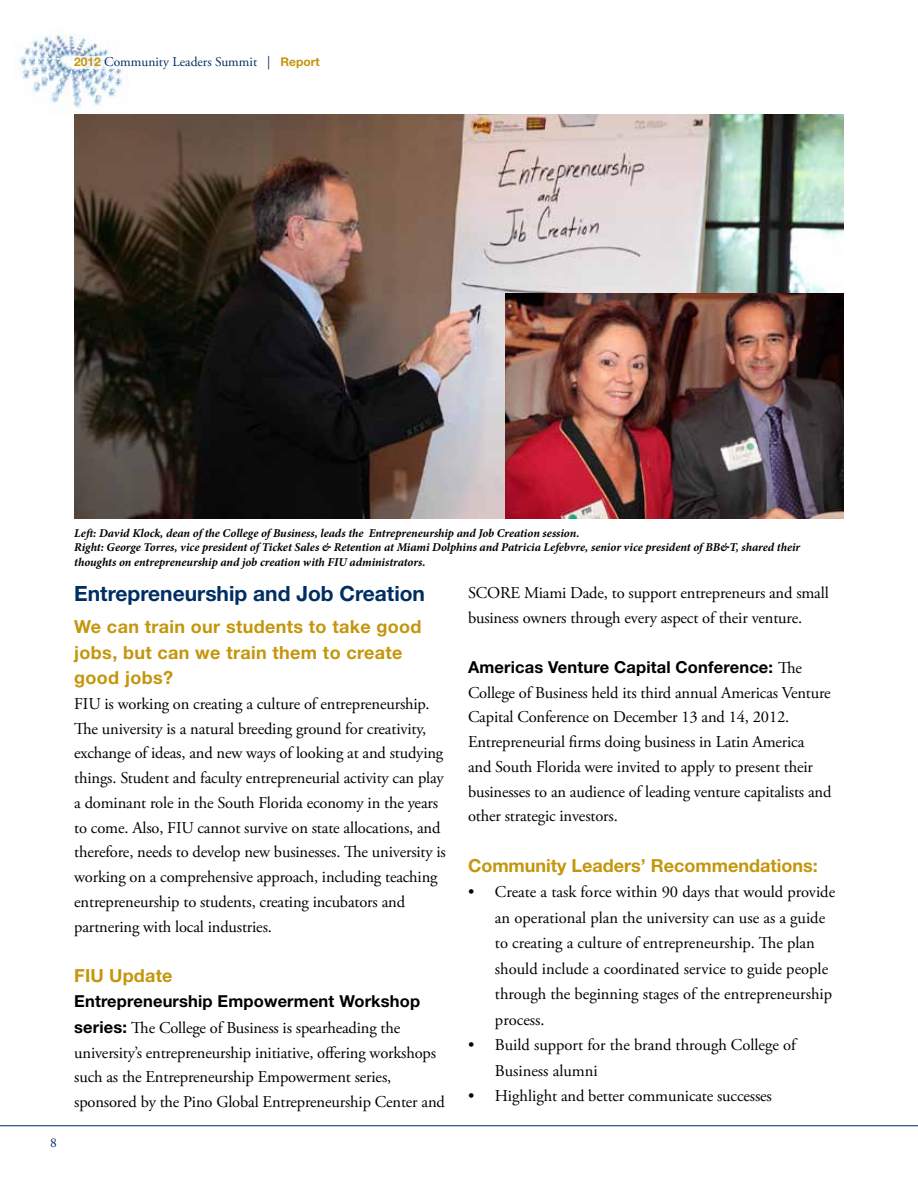
<style>
.page{position:relative;width:918px;height:1188px;background:#fff}
.page>*{position:absolute;margin:0;border:0;box-sizing:border-box;transform-origin:0 0}
.t1{font:700 21px "Helvetica Neue LT Std";color:#002d62}
.t2{font:700 18px/25.5px "Helvetica Neue LT Std";letter-spacing:.02em;color:#c4960c}
.t3{font:700 18px "Helvetica Neue LT Std";color:#c4960c}
.t4{font:16.5px/24.8px "Adobe Garamond Pro";letter-spacing:-.01em;color:#000}
.t5{font:700 16.5px "Helvetica Neue LT Std";letter-spacing:.01em;color:#000}
.t6{font:13.5px "Adobe Garamond Pro";color:#002d62}
.t7{font:italic 700 12px/14.4px "Minion Pro";letter-spacing:-.005em;color:#000}
.s1{font-family:"Helvetica Neue LT Std";font-weight:700;font-size:12px;color:#c4960c}
.s2{font-family:"Helvetica Neue LT Std";font-weight:700}
.s3{font-family:"Adobe Garamond Pro";font-weight:400}
</style>
<div class="page">
<img style="left:16px;top:34px;width:112px;height:79px">
<div style="left:72px;top:56px;width:279px;height:13px;background:#fff"></div>
<hr style="left:0;top:1125px;width:918px;height:1px;background:#002d62">
<img style="left:74px;top:115px;width:770px;height:404px">
<img style="left:505px;top:293px;width:339px;height:226px">
<p class="t6" style="left:74px;top:54px;width:247px"><span class="s1">2012</span> Community Leaders Summit | <span class="s1">Report</span></p>
<p class="t6" style="left:50px;top:1134px;width:8px">8</p>
<p class="t7" style="left:74px;top:526px;width:728px">Left: David Klock, dean of the College of Business, leads the Entrepreneurship and Job Creation session.<br>Right: George Torres, vice president of Ticket Sales &amp; Retention at Miami Dolphins and Patricia Lefebvre, senior vice president of BB&amp;T, shared their thoughts on entrepreneurship and job creation with FIU administrators.</p>
<p class="t1" style="left:74px;top:580px;width:352px">Entrepreneurship and Job Creation</p>
<p class="t2" style="left:74px;top:614px;width:349px">We can train our students to take good jobs, but can we train them to create good jobs?</p>
<p class="t4" style="left:74px;top:692px;width:373px">FIU is working on creating a culture of entrepreneurship.<br>The university is a natural breeding ground for creativity, exchange of ideas, and new ways of looking at and studying things. Student and faculty entrepreneurial activity can play a dominant role in the South Florida economy in the years to come. Also, FIU cannot survive on state allocations, and therefore, needs to develop new businesses. The university is working on a comprehensive approach, including teaching entrepreneurship to students, creating incubators and partnering with local industries.</p>
<p class="t2" style="left:74px;top:962px;width:100px">FIU Update</p>
<p class="t5" style="left:74px;top:991px;width:347px">Entrepreneurship Empowerment Workshop</p>
<p class="t4" style="left:74px;top:1016px;width:372px"><span class="s2">series:</span> The College of Business is spearheading the university’s entrepreneurship initiative, offering workshops such as the Entrepreneurship Empowerment series, sponsored by the Pino Global Entrepreneurship Center and</p>
<p class="t4" style="left:468px;top:581px;width:362px">SCORE Miami Dade, to support entrepreneurs and small business owners through every aspect of their venture.</p>
<p class="t5" style="left:468px;top:657px;width:336px">Americas Venture Capital Conference: <span class="s3">The</span></p>
<p class="t4" style="left:468px;top:681px;width:365px">College of Business held its third annual Americas Venture Capital Conference on December 13 and 14, 2012.<br>Entrepreneurial firms doing business in Latin America and South Florida were invited to apply to present their businesses to an audience of leading venture capitalists and other strategic investors.</p>
<p class="t3" style="left:468px;top:854px;width:351px">Community Leaders’ Recommendations:</p>
<p class="t4" style="left:495px;top:880px;width:342px;line-height:25.5px;text-indent:-27px">• Create a task force within 90 days that would provide an operational plan the university can use as a guide to creating a culture of entrepreneurship. The plan should include a coordinated service to guide people through the beginning stages of the entrepreneurship process.</p>
<p class="t4" style="left:495px;top:1033px;width:303px;line-height:25.5px;text-indent:-27px">• Build support for the brand through College of<br>Business alumni</p>
<p class="t4" style="left:468px;top:1084px;width:305px">• Highlight and better communicate successes</p>
</div>
